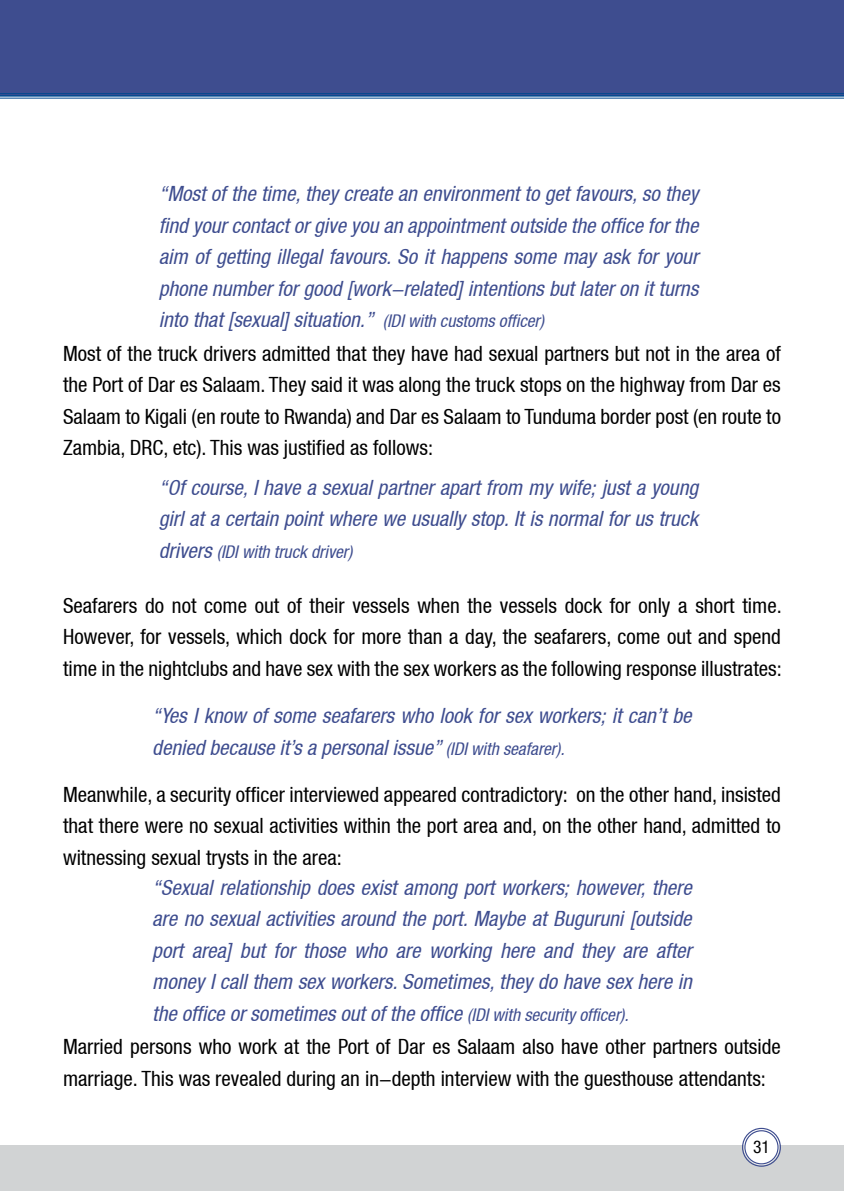
<style>
.page{position:relative;width:844px;height:1191px;background:#fff}
.page>*{position:absolute;margin:0;border:0;box-sizing:border-box;transform-origin:0 0}
.t1{font:condensed 21px/31.5px "Helvetica Neue LT";color:#000;text-align:justify}
.t2{font:italic condensed 21px/31.5px "Helvetica Neue LT";color:#3e4d8f;text-align:justify}
.t3{font:italic condensed 17.5px "Helvetica Neue LT";color:#3e4d8f}
.t4{font:condensed 17.5px "Helvetica Neue LT Std";color:#000}
.s1{font-size:17.5px}
.s2{font-size:21px}
</style>
<div class="page">
<div style="left:0;top:1145px;width:843px;height:46px;background:#d1d3d4"></div>
<svg style="left:743px;top:1129px;width:36px;height:36px"></svg>
<div style="left:741px;top:1127px;width:39px;height:39px;border:1px solid #3e4d8f;border-radius:50%"></div>
<div style="left:744px;top:1130px;width:34px;height:34px;border:1px solid #3e4d8f;border-radius:50%"></div>
<svg style="left:0;top:97px;width:843px;height:2px;background:#7fa3c6"></svg>
<svg style="left:0;top:94px;width:843px;height:3px;background:#325f9c"></svg>
<div style="left:0;top:0;width:843px;height:94px;background:#3e4d8f"></div>
<p class="t2" style="left:159px;top:178px;width:541px">“Most of the time, they create an environment to get favours, so they find your contact or give you an appointment outside the office for the aim of getting illegal favours. So it happens some may ask for your phone number for good [work-related] intentions but later on it turns into that [sexual] situation.” <span class="s1">(IDI with customs officer)</span></p>
<p class="t1" style="left:63px;top:337px;width:719px">Most of the truck drivers admitted that they have had sexual partners but not in the area of the Port of Dar es Salaam. They said it was along the truck stops on the highway from Dar es Salaam to Kigali (en route to Rwanda) and Dar es Salaam to Tunduma border post (en route to Zambia, DRC, etc). This was justified as follows:</p>
<p class="t2" style="left:159px;top:471px;width:540px">“Of course, I have a sexual partner apart from my wife; just a young girl at a certain point where we usually stop. It is normal for us truck</p>
<p class="t3" style="left:159px;top:541px;width:195px"><span class="s2">drivers</span> (IDI with truck driver)</p>
<p class="t1" style="left:63px;top:589px;width:720px">Seafarers do not come out of their vessels when the vessels dock for only a short time.<br>However, for vessels, which dock for more than a day, the seafarers, come out and spend time in the nightclubs and have sex with the sex workers as the following response illustrates:</p>
<p class="t2" style="left:152px;top:700px;width:540px">“Yes I know of some seafarers who look for sex workers; it can’t be denied because it’s a personal issue” <span class="s1">(IDI with seafarer).</span></p>
<p class="t1" style="left:63px;top:778px;width:719px">Meanwhile, a security officer interviewed appeared contradictory: on the other hand, insisted that there were no sexual activities within the port area and, on the other hand, admitted to witnessing sexual trysts in the area:</p>
<p class="t2" style="left:152px;top:871px;width:541px">“Sexual relationship does exist among port workers; however, there are no sexual activities around the port. Maybe at Buguruni [outside port area] but for those who are working here and they are after money I call them sex workers. Sometimes, they do have sex here in the office or sometimes out of the office <span class="s1">(IDI with security officer).</span></p>
<p class="t1" style="left:63px;top:1030px;width:719px">Married persons who work at the Port of Dar es Salaam also have other partners outside marriage. This was revealed during an in-depth interview with the guesthouse attendants:</p>
<p class="t4" style="left:752px;top:1136px;width:18px">31</p>
</div>
